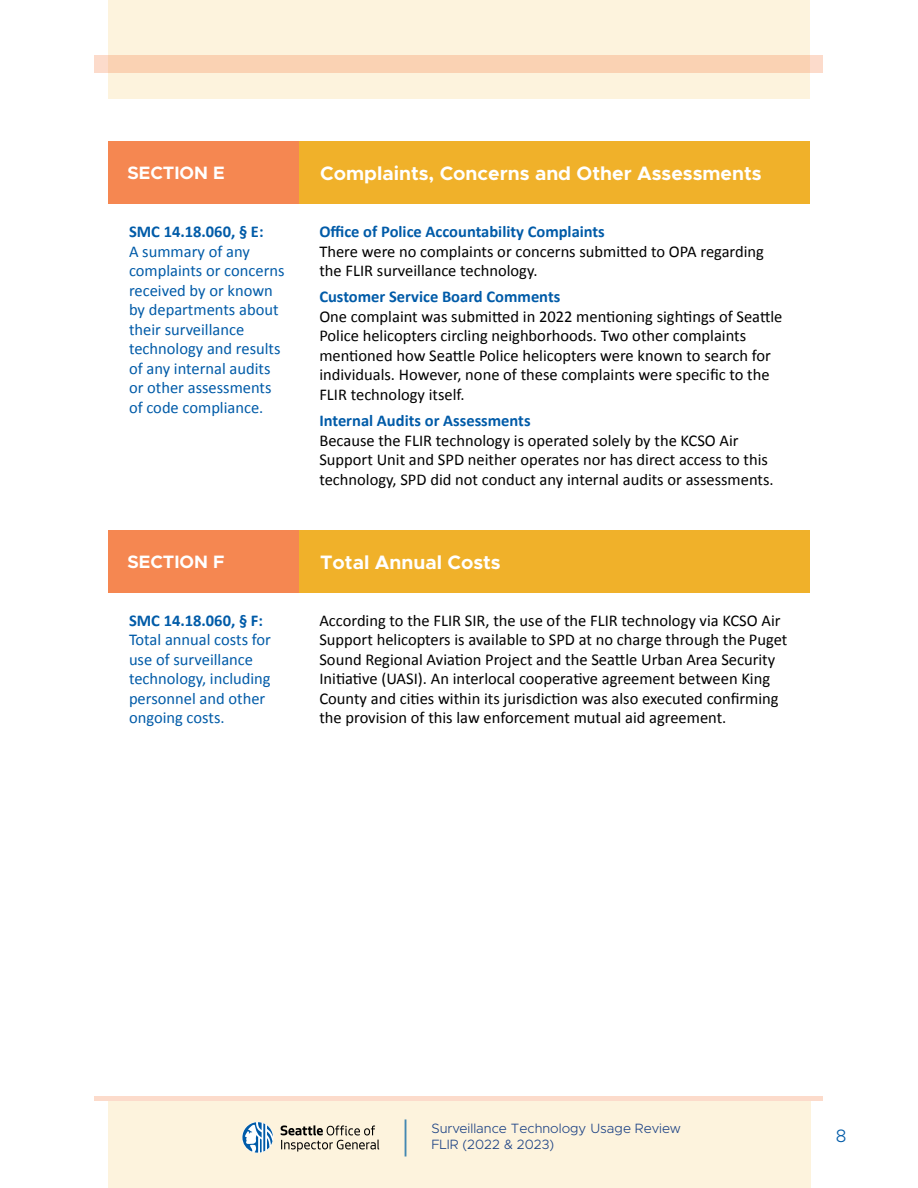
<style>
.page{position:relative;width:918px;height:1188px;background:#fff}
.page>*{position:absolute;margin:0;border:0;box-sizing:border-box;transform-origin:0 0}
.Chart_heading{font:700 19.5px "Metropolis";color:#fff}
.Chart_heading-2{font:700 18px "Metropolis";color:#fff}
.t1{font:300 18px "Metropolis";color:#005ba8}
.Chart_body{font:16.5px/19.5px "Calibri";color:#000}
.chart_body_colored_text{font:16.5px/19.5px "Calibri";color:#005ba8}
.Chart_body-2{font:700 16.5px "Calibri";color:#005ba8}
.t2{font:300 13.5px/16.5px "Metropolis";color:#1b4184}
.s1{font-weight:700}
</style>
<div class="page">
<div style="left:108px;top:1101px;width:702px;height:87px;background:#fdf3dd"></div>
<svg style="left:242px;top:1122px;width:31px;height:31px"></svg>
<svg style="left:281px;top:1125px;width:98px;height:27px"></svg>
<hr style="left:405px;top:1119px;width:1px;height:38px;background:#4488b1">
<div style="left:108px;top:0;width:702px;height:98px;background:#fdf3dd"></div>
<div style="left:94px;top:55px;width:730px;height:18px;background:#fad2b3"></div>
<div style="left:94px;top:1096px;width:730px;height:5px;background:#fcdbcb"></div>
<div style="left:108px;top:142px;width:191px;height:62px;background:#f58751"></div>
<div style="left:299px;top:142px;width:511px;height:62px;background:#f0b12a"></div>
<div style="left:108px;top:530px;width:191px;height:63px;background:#f58751"></div>
<div style="left:299px;top:530px;width:511px;height:63px;background:#f0b12a"></div>
<p class="Chart_heading-2" style="left:128px;top:162px;width:99px">SECTION E</p>
<p class="Chart_heading" style="left:320px;top:161px;width:443px">Complaints, Concerns and Other Assessments</p>
<p class="chart_body_colored_text" style="left:129px;top:222px;width:157px"><span class="s1">SMC 14.18.060, § E:<br></span>A summary of any complaints or concerns received by or known by departments about their surveillance technology and results of any internal audits or other assessments of code compliance.</p>
<p class="Chart_body-2" style="left:319px;top:221px;width:287px">Office of Police Accountability Complaints</p>
<p class="Chart_body" style="left:319px;top:241px;width:446px">There were no complaints or concerns submitted to OPA regarding the FLIR surveillance technology.</p>
<p class="Chart_body-2" style="left:319px;top:286px;width:242px">Customer Service Board Comments</p>
<p class="Chart_body" style="left:319px;top:307px;width:465px">One complaint was submitted in 2022 mentioning sightings of Seattle Police helicopters circling neighborhoods. Two other complaints mentioned how Seattle Police helicopters were known to search for individuals. However, none of these complaints were specific to the FLIR technology itself.</p>
<p class="Chart_body-2" style="left:319px;top:410px;width:213px">Internal Audits or Assessments</p>
<p class="Chart_body" style="left:319px;top:430px;width:456px">Because the FLIR technology is operated solely by the KCSO Air<br>Support Unit and SPD neither operates nor has direct access to this technology, SPD did not conduct any internal audits or assessments.</p>
<p class="Chart_heading-2" style="left:128px;top:551px;width:99px">SECTION F</p>
<p class="Chart_heading" style="left:320px;top:550px;width:182px">Total Annual Costs</p>
<p class="chart_body_colored_text" style="left:129px;top:611px;width:144px"><span class="s1">SMC 14.18.060, § F:<br></span>Total annual costs for use of surveillance technology, including personnel and other ongoing costs.</p>
<p class="Chart_body" style="left:319px;top:611px;width:470px">According to the FLIR SIR, the use of the FLIR technology via KCSO Air Support helicopters is available to SPD at no charge through the Puget Sound Regional Aviation Project and the Seattle Urban Area Security Initiative (UASI). An interlocal cooperative agreement between King County and cities within its jurisdiction was also executed confirming the provision of this law enforcement mutual aid agreement.</p>
<p class="t2" style="left:431px;top:1120px;width:251px">Surveillance Technology Usage Review<br>FLIR (2022 &amp; 2023)</p>
<p class="t1" style="left:836px;top:1125px;width:12px">8</p>
</div>
